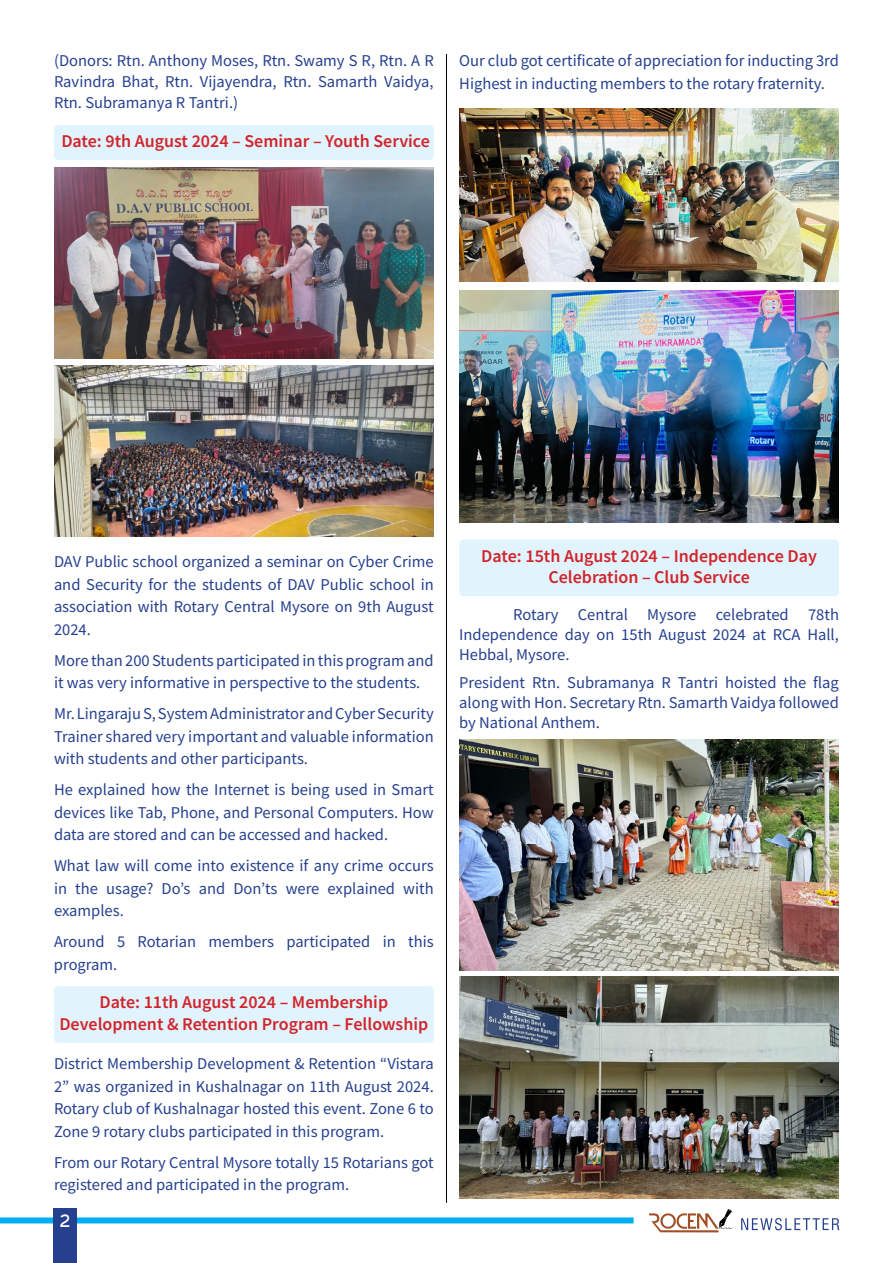
<style>
.page{position:relative;width:893px;height:1263px;background:#fff}
.page>*{position:absolute;margin:0;border:0;box-sizing:border-box;transform-origin:0 0}
.t1{font:600 18px/21.6px "Source Sans Pro";color:#d2232a;text-align:center}
.t2{font:16.5px/22.5px "Source Sans Pro";color:#25408f;text-align:justify}
.t3{font:16.5px "Arkhip";color:#fff}
</style>
<div class="page">
<svg style="left:649px;top:1209px;width:84px;height:23px"></svg>
<svg style="left:741px;top:1218px;width:98px;height:12px"></svg>
<div style="left:0;top:1217px;width:634px;height:6px;background:#00aeef"></div>
<div style="left:53px;top:1209px;width:24px;height:54px;background:#25408f"></div>
<div style="left:54px;top:125px;width:380px;height:35px;background:#e1f4fd;border-radius:4px"></div>
<div style="left:54px;top:986px;width:380px;height:57px;background:#e1f4fd;border-radius:4px"></div>
<img style="left:54px;top:167px;width:380px;height:192px">
<img style="left:54px;top:366px;width:380px;height:170px">
<div style="left:459px;top:540px;width:380px;height:56px;background:#e1f4fd;border-radius:4px"></div>
<img style="left:459px;top:109px;width:380px;height:173px">
<img style="left:459px;top:291px;width:380px;height:232px">
<img style="left:459px;top:739px;width:379px;height:232px">
<img style="left:459px;top:977px;width:379px;height:222px">
<hr style="left:446px;top:54px;width:1px;height:1149px;background:#000">
<p class="t2" style="left:54px;top:50px;width:381px;line-height:21px">(Donors: Rtn. Anthony Moses, Rtn. Swamy S R, Rtn. A R Ravindra Bhat, Rtn. Vijayendra, Rtn. Samarth Vaidya, Rtn. Subramanya R Tantri.)</p>
<p class="t1" style="left:61px;top:130px;width:370px">Date: 9th August 2024 – Seminar – Youth Service</p>
<p class="t2" style="left:459px;top:50px;width:381px">Our club got certificate of appreciation for inducting 3rd<br>Highest in inducting members to the rotary fraternity.</p>
<p class="t2" style="left:54px;top:550px;width:381px">DAV Public school organized a seminar on Cyber Crime and Security for the students of DAV Public school in association with Rotary Central Mysore on 9th August 2024.</p>
<p class="t2" style="left:54px;top:649px;width:381px">More than 200 Students participated in this program and it was very informative in perspective to the students.</p>
<p class="t2" style="left:54px;top:702px;width:381px">Mr. Lingaraju S, System Administrator and Cyber Security Trainer shared very important and valuable information with students and other participants.</p>
<p class="t2" style="left:54px;top:778px;width:381px">He explained how the Internet is being used in Smart devices like Tab, Phone, and Personal Computers. How data are stored and can be accessed and hacked.</p>
<p class="t2" style="left:54px;top:854px;width:381px">What law will come into existence if any crime occurs in the usage? Do’s and Don’ts were explained with examples.</p>
<p class="t2" style="left:54px;top:930px;width:381px">Around 5 Rotarian members participated in this program.</p>
<p class="t1" style="left:59px;top:991px;width:370px">Date: 11th August 2024 – Membership<br>Development &amp; Retention Program – Fellowship</p>
<p class="t2" style="left:54px;top:1052px;width:381px">District Membership Development &amp; Retention “Vistara 2” was organized in Kushalnagar on 11th August 2024.<br>Rotary club of Kushalnagar hosted this event. Zone 6 to Zone 9 rotary clubs participated in this program.</p>
<p class="t2" style="left:54px;top:1151px;width:381px">From our Rotary Central Mysore totally 15 Rotarians got registered and participated in the program.</p>
<p class="t3" style="left:59px;top:1211px;width:13px">2</p>
<p class="t1" style="left:481px;top:545px;width:337px">Date: 15th August 2024 – Independence Day<br>Celebration – Club Service</p>
<p class="t2" style="left:459px;top:604px;width:381px;line-height:19.8px;text-indent:54px">Rotary Central Mysore celebrated 78th Independence day on 15th August 2024 at RCA Hall, Hebbal, Mysore.</p>
<p class="t2" style="left:459px;top:672px;width:381px;line-height:19.8px">President Rtn. Subramanya R Tantri hoisted the flag along with Hon. Secretary Rtn. Samarth Vaidya followed by National Anthem.</p>
</div>
